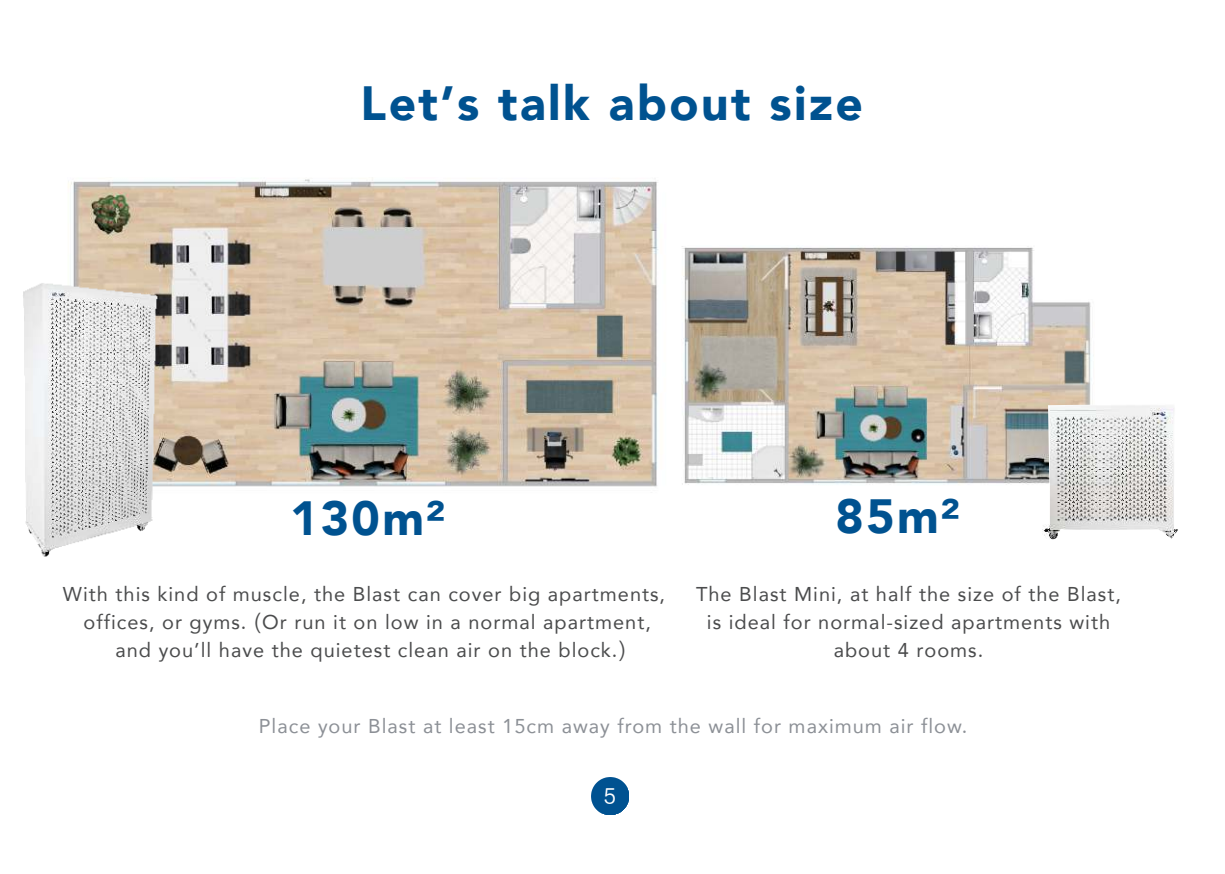
<style>
.page{position:relative;width:1225px;height:874px;background:#fff}
.page>*{position:absolute;margin:0;border:0;box-sizing:border-box;transform-origin:0 0}
.t1{font:900 48px "Avenir";letter-spacing:.05em;color:#005290}
.t2{font:20px/28px "Avenir";letter-spacing:.05em;color:#4b4c4d;text-align:center}
.t3{font:20px "Avenir";letter-spacing:.05em;color:#8c9096}
.t4{font:20px "FZLTHK GBK1 0";color:#fff}
.s1{font-family:"FZLTHK GBK1 0"}
</style>
<div class="page">
<img style="left:68px;top:178px;width:590px;height:309px">
<img style="left:682px;top:246px;width:411px;height:239px">
<img style="left:592px;top:777px;width:37px;height:37px">
<img style="left:23px;top:221px;width:201px;height:336px">
<img style="left:1039px;top:403px;width:139px;height:137px">
<h1 class="t1" style="left:360px;top:83px;width:504px">Let’s talk about size</h1>
<h1 class="t1" style="left:290px;top:497px;width:156px">130m²</h1>
<h1 class="t1" style="left:835px;top:496px;width:126px">85m²</h1>
<p class="t2" style="left:63px;top:581px;width:604px">With this kind of muscle, the Blast can cover big apartments,</p>
<p class="t2" style="left:84px;top:609px;width:569px">offices, or gyms. <span class="s1">(</span>Or run it on low in a normal apartment,</p>
<p class="t2" style="left:115px;top:637px;width:511px">and you’ll have the quietest clean air on the block.<span class="s1">)</span></p>
<p class="t2" style="left:696px;top:581px;width:426px">The Blast Mini, at half the size of the Blast, is ideal for normal-sized apartments with about 4 rooms.</p>
<p class="t3" style="left:259px;top:717px;width:710px">Place your Blast at least 15cm away from the wall for maximum air flow.</p>
<p class="t4" style="left:603px;top:785px;width:13px">5</p>
</div>
